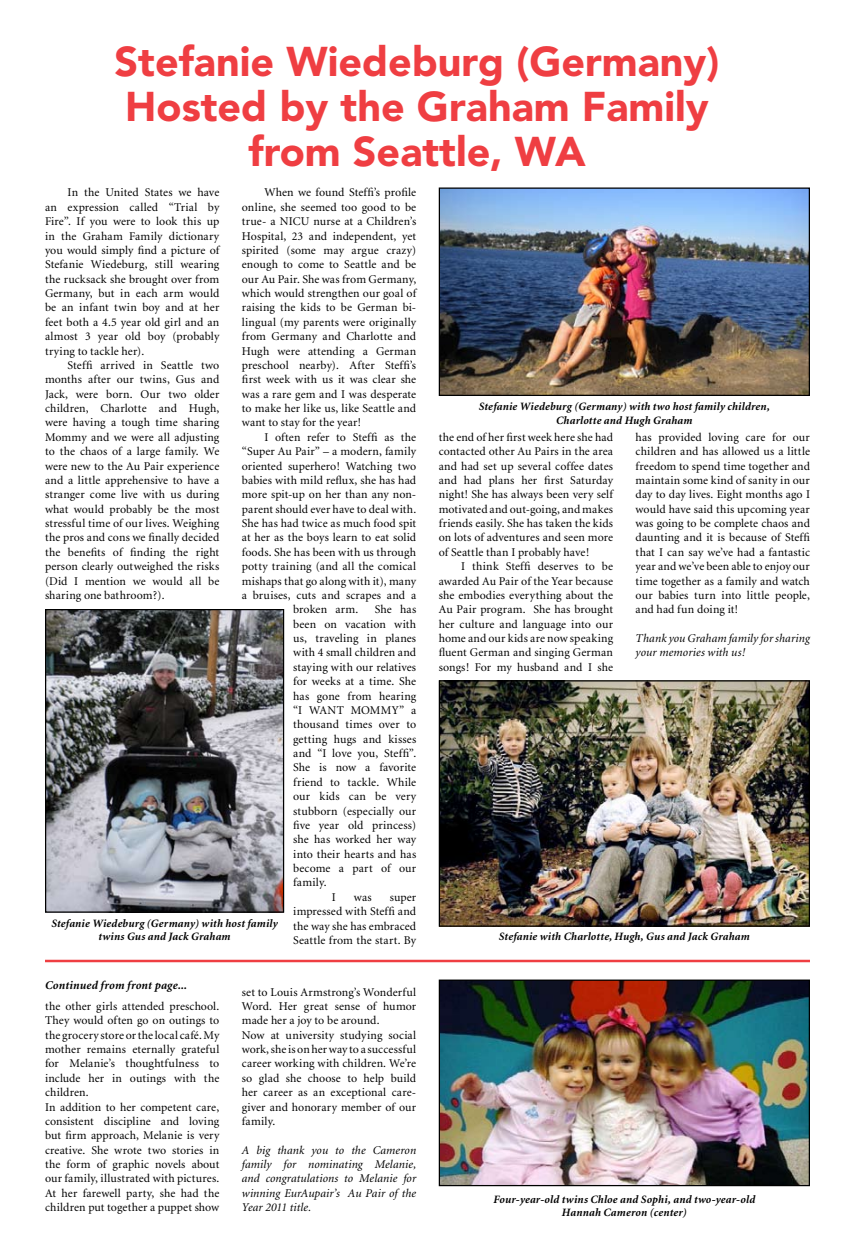
<style>
.page{position:relative;width:855px;height:1260px;background:#fff}
.page>*{position:absolute;margin:0;border:0;box-sizing:border-box;transform-origin:0 0}
.t1{font:900 41.25px/45px "Avenir";color:#ef3e42;text-align:center}
.t2{font:11.88px/14.4px "Minion";letter-spacing:.01em;color:#000;text-align:justify}
.t3{font:italic 11.88px/14.4px "Minion";letter-spacing:.01em;color:#000}
.t4{font:italic 700 11.88px "Minion";letter-spacing:.01em;color:#000}
.t5{font:italic 700 11.25px/13.1px "Minion";letter-spacing:.015em;color:#000;text-align:center}
</style>
<div class="page">
<img style="left:441px;top:190px;width:367px;height:204px">
<div style="left:439px;top:188px;width:371px;height:208px;border:1px solid #000"></div>
<img style="left:47px;top:611px;width:235px;height:300px">
<div style="left:45px;top:609px;width:239px;height:304px;border:1px solid #000"></div>
<hr style="left:45px;top:960px;width:765px;height:2px;background:#ef3e42">
<img style="left:441px;top:982px;width:367px;height:202px">
<div style="left:439px;top:980px;width:371px;height:206px;border:1px solid #000"></div>
<img style="left:441px;top:682px;width:367px;height:243px">
<div style="left:439px;top:680px;width:371px;height:247px;border:1px solid #000"></div>
<h1 class="t1" style="left:115px;top:39px;width:606px">Stefanie Wiedeburg (Germany)<br>Hosted by the Graham Family from Seattle, WA</h1>
<p class="t2" style="left:45px;top:186px;width:176px;text-indent:23px">In the United States we have an expression called “Trial by Fire”. If you were to look this up in the Graham Family dictionary you would simply find a picture of Stefanie Wiedeburg, still wearing the rucksack she brought over from Germany, but in each arm would be an infant twin boy and at her feet both a 4.5 year old girl and an almost 3 year old boy (probably trying to tackle her).</p>
<p class="t2" style="left:45px;top:358px;width:176px;text-indent:23px">Steffi arrived in Seattle two months after our twins, Gus and Jack, were born. Our two older children, Charlotte and Hugh, were having a tough time sharing Mommy and we were all adjusting to the chaos of a large family. We were new to the Au Pair experience and a little apprehensive to have a stranger come live with us during what would probably be the most stressful time of our lives. Weighing the pros and cons we finally decided the benefits of finding the right person clearly outweighed the risks (Did I mention we would all be sharing one bathroom?).</p>
<p class="t2" style="left:242px;top:186px;width:176px;text-indent:23px">When we found Steffi’s profile online, she seemed too good to be true- a NICU nurse at a Children’s Hospital, 23 and independent, yet spirited (some may argue crazy) enough to come to Seattle and be our Au Pair. She was from Germany, which would strengthen our goal of raising the kids to be German bi&shy;lingual (my parents were originally from Germany and Charlotte and Hugh were attending a German preschool nearby). After Steffi’s first week with us it was clear she was a rare gem and I was desperate to make her like us, like Seattle and want to stay for the year!</p>
<p class="t2" style="left:264px;top:430px;width:153px">I often refer to Steffi as the</p>
<p class="t2" style="left:242px;top:445px;width:176px">“Super Au Pair” – a modern, family</p>
<p class="t2" style="left:242px;top:459px;width:176px">oriented superhero! Watching two</p>
<p class="t2" style="left:242px;top:473px;width:176px">babies with mild reflux, she has had</p>
<p class="t2" style="left:242px;top:488px;width:176px">more spit-up on her than any non-</p>
<p class="t2" style="left:242px;top:502px;width:176px">parent should ever have to deal with.</p>
<p class="t2" style="left:242px;top:517px;width:176px">She has had twice as much food spit</p>
<p class="t2" style="left:242px;top:531px;width:176px">at her as the boys learn to eat solid</p>
<p class="t2" style="left:242px;top:545px;width:176px">foods. She has been with us through</p>
<p class="t2" style="left:242px;top:560px;width:176px">potty training (and all the comical</p>
<p class="t2" style="left:242px;top:574px;width:176px">mishaps that go along with it), many</p>
<p class="t2" style="left:242px;top:588px;width:176px">a bruises, cuts and scrapes and a</p>
<p class="t2" style="left:293px;top:603px;width:67px">broken arm.</p>
<p class="t2" style="left:375px;top:603px;width:43px">She has</p>
<p class="t2" style="left:293px;top:617px;width:125px">been on vacation with</p>
<p class="t2" style="left:293px;top:632px;width:125px">us, traveling in planes</p>
<p class="t2" style="left:293px;top:646px;width:125px">with 4 small children and</p>
<p class="t2" style="left:293px;top:660px;width:125px">staying with our relatives</p>
<p class="t2" style="left:293px;top:675px;width:125px">for weeks at a time. She</p>
<p class="t2" style="left:293px;top:689px;width:125px">has gone from hearing</p>
<p class="t2" style="left:293px;top:703px;width:125px">“I WANT MOMMY” a</p>
<p class="t2" style="left:293px;top:718px;width:125px">thousand times over to</p>
<p class="t2" style="left:293px;top:732px;width:125px">getting hugs and kisses</p>
<p class="t2" style="left:293px;top:747px;width:125px">and “I love you, Steffi”.</p>
<p class="t2" style="left:293px;top:761px;width:125px">She is now a favorite</p>
<p class="t2" style="left:293px;top:775px;width:125px">friend to tackle. While</p>
<p class="t2" style="left:293px;top:790px;width:125px">our kids can be very</p>
<p class="t2" style="left:293px;top:804px;width:125px">stubborn (especially our</p>
<p class="t2" style="left:293px;top:818px;width:125px">five year old princess)</p>
<p class="t2" style="left:293px;top:833px;width:125px">she has worked her way</p>
<p class="t2" style="left:293px;top:847px;width:125px">into their hearts and has</p>
<p class="t2" style="left:293px;top:862px;width:125px">become a part of our</p>
<p class="t2" style="left:293px;top:876px;width:35px">family.</p>
<p class="t2" style="left:332px;top:890px;width:5px">I</p>
<p class="t2" style="left:354px;top:890px;width:19px">was</p>
<p class="t5" style="left:479px;top:401px;width:293px">Stefanie Wiedeburg (Germany) with two host family children,<br>Charlotte and Hugh Graham</p>
<p class="t2" style="left:439px;top:430px;width:176px">the end of her first week here she had contacted other Au Pairs in the area and had set up several coffee dates and had plans her first Saturday night! She has always been very self motivated and out-going, and makes friends easily. She has taken the kids on lots of adventures and seen more of Seattle than I probably have!</p>
<p class="t2" style="left:439px;top:560px;width:176px;text-indent:23px">I think Steffi deserves to be awarded Au Pair of the Year because she embodies everything about the Au Pair program. She has brought her culture and language into our home and our kids are now speaking fluent German and singing German songs! For my husband and I she</p>
<p class="t2" style="left:636px;top:430px;width:176px">has provided loving care for our children and has allowed us a little freedom to spend time together and maintain some kind of sanity in our day to day lives. Eight months ago I would have said this upcoming year was going to be complete chaos and daunting and it is because of Steffi that I can say we’ve had a fantastic year and we’ve been able to enjoy our time together as a family and watch our babies turn into little people, and had fun doing it!</p>
<p class="t3" style="left:636px;top:632px;width:176px">Thank you Graham family for sharing your memories with us!</p>
<p class="t2" style="left:293px;top:890px;width:125px;text-indent:97px">super impressed with Steffi and the way she has embraced Seattle from the start. By</p>
<p class="t5" style="left:51px;top:917px;width:228px">Stefanie Wiedeburg (Germany) with host family twins Gus and Jack Graham</p>
<p class="t5" style="left:499px;top:930px;width:253px">Stefanie with Charlotte, Hugh, Gus and Jack Graham</p>
<p class="t4" style="left:45px;top:979px;width:144px">Continued from front page...</p>
<p class="t2" style="left:45px;top:999px;width:176px;text-align:left">the other girls attended preschool.<br>They would often go on outings to the grocery store or the local café. My mother remains eternally grateful for Melanie’s thoughtfulness to include her in outings with the children.<br>In addition to her competent care, consistent discipline and loving but firm approach, Melanie is very creative. She wrote two stories in the form of graphic novels about our family, illustrated with pictures.<br>At her farewell party, she had the children put together a puppet show</p>
<p class="t2" style="left:242px;top:985px;width:176px;text-align:left">set to Louis Armstrong’s Wonderful<br>Word. Her great sense of humor made her a joy to be around.<br>Now at university studying social work, she is on her way to a successful career working with children. We’re so glad she choose to help build her career as an exceptional care&shy;giver and honorary member of our family.</p>
<p class="t3" style="left:242px;top:1143px;width:176px;text-align:justify">A big thank you to the Cameron family for nominating Melanie, and congratulations to Melanie for winning EurAupair’s Au Pair of the Year 2011 title.</p>
<p class="t5" style="left:493px;top:1193px;width:263px">Four-year-old twins Chloe and Sophi, and two-year-old<br>Hannah Cameron (center)</p>
</div>
